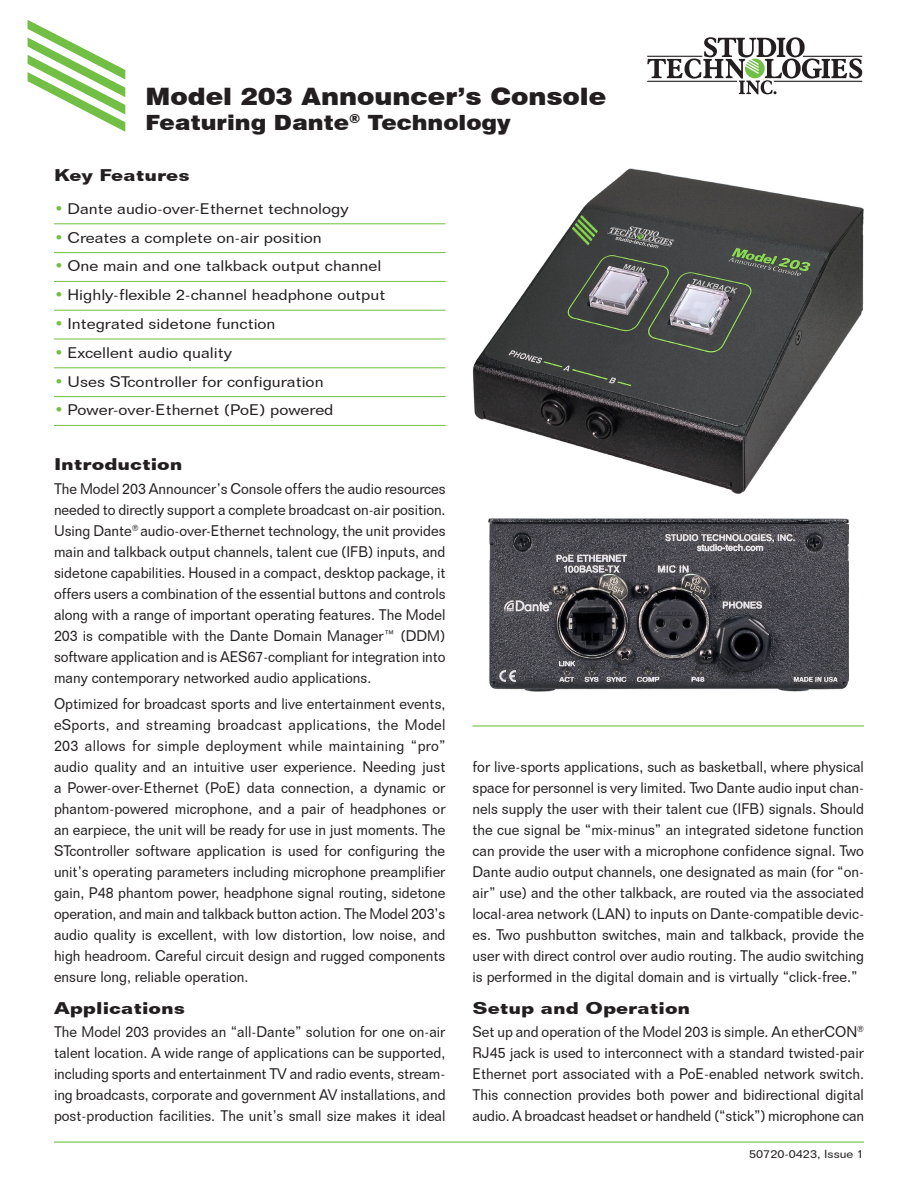
<style>
.page{position:relative;width:918px;height:1188px;background:#fff}
.page>*{position:absolute;margin:0;border:0;box-sizing:border-box;transform-origin:0 0}
.Illustration{font:900 24px "Swiss 721 BT";color:#231f20;scale:1.1 1}
.Illustration-2{font:900 21px "Swiss 721 BT";color:#231f20;scale:1.1 1}
.Subhead{font:700 16.5px "Folio BT";color:#231f20;scale:1.2 1}
.Body_Text_Folio{font:15px/21px "Folio BT";color:#231f20;text-align:justify;scale:.95 1}
.Feature_Text{font:15px "Folio BT";color:#231f20;scale:1.11 1}
.Issue_Number{font:11.4px "Folio BT";color:#231f20;scale:1.11 1}
.s1{color:#71bf44}
</style>
<div class="page">
<hr style="left:54px;top:1142px;width:810px;height:1px;background:#71bf44">
<svg style="left:647px;top:37px;width:215px;height:57px"></svg>
<svg style="left:28px;top:20px;width:97px;height:112px"></svg>
<hr style="left:54px;top:223px;width:392px;height:1px;background:#71bf44">
<hr style="left:54px;top:252px;width:392px;height:1px;background:#71bf44">
<hr style="left:54px;top:281px;width:392px;height:1px;background:#71bf44">
<hr style="left:54px;top:310px;width:392px;height:1px;background:#71bf44">
<hr style="left:54px;top:339px;width:392px;height:1px;background:#71bf44">
<hr style="left:54px;top:367px;width:392px;height:1px;background:#71bf44">
<hr style="left:54px;top:396px;width:392px;height:1px;background:#71bf44">
<hr style="left:54px;top:425px;width:392px;height:1px;background:#71bf44">
<hr style="left:472px;top:725px;width:392px;height:2px;background:#71bf44">
<img style="left:472px;top:168px;width:391px;height:325px">
<img style="left:488px;top:519px;width:360px;height:172px">
<p class="Illustration" style="left:146px;top:82px;width:421px">Model 203 Announcer’s Console</p>
<p class="Illustration-2" style="left:146px;top:110px;width:334px">Featuring Dante<sup>®</sup> Technology</p>
<p class="Subhead" style="left:54px;top:165px;width:115px">Key Features</p>
<p class="Feature_Text" style="left:54px;top:199px;width:267px"><span class="s1">•</span> Dante audio-over-Ethernet technology</p>
<p class="Feature_Text" style="left:54px;top:228px;width:243px"><span class="s1">•</span> Creates a complete on-air position</p>
<p class="Feature_Text" style="left:54px;top:257px;width:296px"><span class="s1">•</span> One main and one talkback output channel</p>
<p class="Feature_Text" style="left:54px;top:286px;width:300px"><span class="s1">•</span> Highly-flexible 2-channel headphone output</p>
<p class="Feature_Text" style="left:54px;top:314px;width:201px"><span class="s1">•</span> Integrated sidetone function</p>
<p class="Feature_Text" style="left:54px;top:343px;width:162px"><span class="s1">•</span> Excellent audio quality</p>
<p class="Feature_Text" style="left:54px;top:372px;width:244px"><span class="s1">•</span> Uses STcontroller for configuration</p>
<p class="Feature_Text" style="left:54px;top:401px;width:253px"><span class="s1">•</span> Power-over-Ethernet (PoE) powered</p>
<p class="Subhead" style="left:54px;top:454px;width:109px">Introduction</p>
<p class="Body_Text_Folio" style="left:54px;top:478px;width:414px">The Model 203 Announcer’s Console offers the audio resources needed to directly support a complete broadcast on-air position.<br>Using Dante<sup>®</sup> audio-over-Ethernet technology, the unit provides main and talkback output channels, talent cue (IFB) inputs, and sidetone capabilities. Housed in a compact, desktop package, it offers users a combination of the essential buttons and controls along with a range of important operating features. The Model 203 is compatible with the Dante Domain Manager™ (DDM) software application and is AES67-compliant for integration into many contemporary networked audio applications.</p>
<p class="Body_Text_Folio" style="left:54px;top:693px;width:414px">Optimized for broadcast sports and live entertainment events, eSports, and streaming broadcast applications, the Model 203 allows for simple deployment while maintaining “pro” audio quality and an intuitive user experience. Needing just a Power-over-Ethernet (PoE) data connection, a dynamic or phantom-powered microphone, and a pair of headphones or an earpiece, the unit will be ready for use in just moments. The STcontroller software application is used for configuring the unit’s operating parameters including microphone preamplifier gain, P48 phantom power, headphone signal routing, sidetone operation, and main and talkback button action. The Model 203’s audio quality is excellent, with low distortion, low noise, and high headroom. Careful circuit design and rugged components ensure long, reliable operation.</p>
<p class="Subhead" style="left:54px;top:998px;width:111px">Applications</p>
<p class="Body_Text_Folio" style="left:54px;top:1021px;width:414px">The Model 203 provides an “all-Dante” solution for one on-air talent location. A wide range of applications can be supported, including sports and entertainment TV and radio events, stream&shy;ing broadcasts, corporate and government AV installations, and post-production facilities. The unit’s small size makes it ideal</p>
<p class="Body_Text_Folio" style="left:472px;top:756px;width:414px">for live-sports applications, such as basketball, where physical space for personnel is very limited. Two Dante audio input chan&shy;nels supply the user with their talent cue (IFB) signals. Should the cue signal be “mix-minus” an integrated sidetone function can provide the user with a microphone confidence signal. Two Dante audio output channels, one designated as main (for “on&shy;air” use) and the other talkback, are routed via the associated local-area network (LAN) to inputs on Dante-compatible devic&shy;es. Two pushbutton switches, main and talkback, provide the user with direct control over audio routing. The audio switching is performed in the digital domain and is virtually “click-free.”</p>
<p class="Subhead" style="left:472px;top:998px;width:183px">Setup and Operation</p>
<p class="Body_Text_Folio" style="left:472px;top:1021px;width:414px">Set up and operation of the Model 203 is simple. An etherCON<sup>® </sup>RJ45 jack is used to interconnect with a standard twisted-pair Ethernet port associated with a PoE-enabled network switch.<br>This connection provides both power and bidirectional digital audio. A broadcast headset or handheld (“stick”) microphone can</p>
<p class="Issue_Number" style="left:749px;top:1147px;width:105px">50720-0423, Issue 1</p>
</div>
